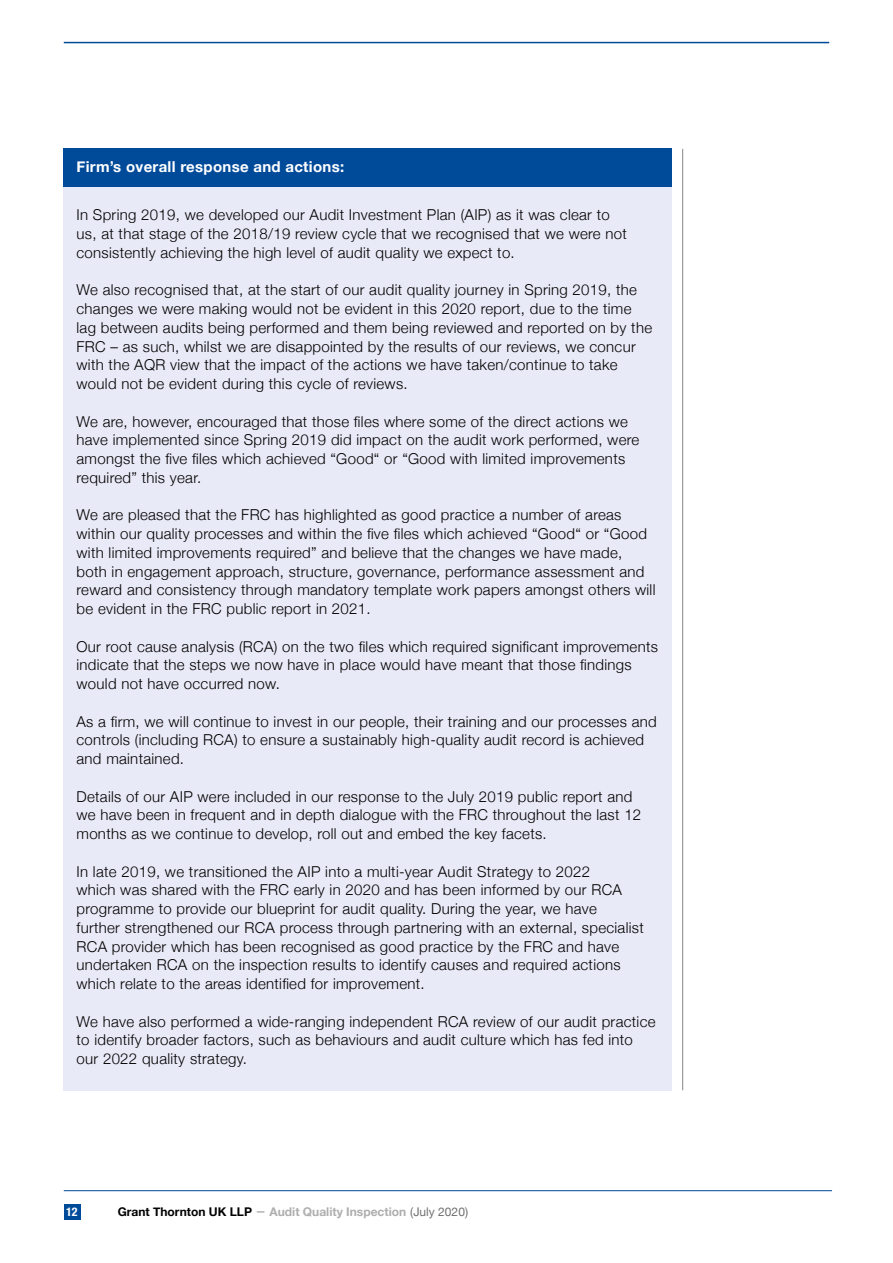
<style>
.page{position:relative;width:893px;height:1263px;background:#fff}
.page>*{position:absolute;margin:0;border:0;box-sizing:border-box;transform-origin:0 0}
.t1{font:300 15px/18.8px "Helvetica Neue";letter-spacing:.02em;color:#000}
.t2{font:700 15px "Helvetica Neue";letter-spacing:.02em;color:#fff}
.t3{font:700 12px "Helvetica Neue";color:#aeaeae}
.t4{font:700 condensed 12px "Helvetica Neue";color:#fff}
.s1{color:#000}
.s2{font-family:"Minion Pro";font-weight:400;font-size:18px;color:#878787}
.s3{font-weight:400;color:#706f6f}
</style>
<div class="page">
<div style="left:64px;top:1204px;width:16px;height:16px;background:#004a9a"></div>
<hr style="left:64px;top:42px;width:765px;height:1px;background:#004a9a">
<hr style="left:682px;top:149px;width:1px;height:941px;background:#878787">
<hr style="left:64px;top:1190px;width:768px;height:1px;background:#004a9a">
<div style="left:64px;top:149px;width:608px;height:38px;background:#004a9a"></div>
<div style="left:64px;top:187px;width:608px;height:903px;background:#e9eaf7"></div>
<p class="t2" style="left:77px;top:155px;width:269px">Firm’s overall response and actions:</p>
<p class="t1" style="left:77px;top:205px;width:552px">In Spring 2019, we developed our Audit Investment Plan (AIP) as it was clear to us, at that stage of the 2018/19 review cycle that we recognised that we were not consistently achieving the high level of audit quality we expect to.</p>
<p class="t1" style="left:77px;top:280px;width:577px">We also recognised that, at the start of our audit quality journey in Spring 2019, the changes we were making would not be evident in this 2020 report, due to the time lag between audits being performed and them being reviewed and reported on by the FRC – as such, whilst we are disappointed by the results of our reviews, we concur with the AQR view that the impact of the actions we have taken/continue to take would not be evident during this cycle of reviews.</p>
<p class="t1" style="left:77px;top:411px;width:564px">We are, however, encouraged that those files where some of the direct actions we have implemented since Spring 2019 did impact on the audit work performed, were amongst the five files which achieved “Good“ or “Good with limited improvements required” this year.</p>
<p class="t1" style="left:77px;top:505px;width:580px">We are pleased that the FRC has highlighted as good practice a number of areas within our quality processes and within the five files which achieved “Good“ or “Good with limited improvements required” and believe that the changes we have made, both in engagement approach, structure, governance, performance assessment and reward and consistency through mandatory template work papers amongst others will be evident in the FRC public report in 2021.</p>
<p class="t1" style="left:77px;top:636px;width:583px">Our root cause analysis (RCA) on the two files which required significant improvements indicate that the steps we now have in place would have meant that those findings would not have occurred now.</p>
<p class="t1" style="left:77px;top:711px;width:582px">As a firm, we will continue to invest in our people, their training and our processes and controls (including RCA) to ensure a sustainably high-quality audit record is achieved and maintained.</p>
<p class="t1" style="left:77px;top:786px;width:566px">Details of our AIP were included in our response to the July 2019 public report and we have been in frequent and in depth dialogue with the FRC throughout the last 12 months as we continue to develop, roll out and embed the key facets.</p>
<p class="t1" style="left:77px;top:861px;width:569px">In late 2019, we transitioned the AIP into a multi-year Audit Strategy to 2022<br>which was shared with the FRC early in 2020 and has been informed by our RCA programme to provide our blueprint for audit quality. During the year, we have further strengthened our RCA process through partnering with an external, specialist RCA provider which has been recognised as good practice by the FRC and have undertaken RCA on the inspection results to identify causes and required actions which relate to the areas identified for improvement.</p>
<p class="t1" style="left:77px;top:1011px;width:580px">We have also performed a wide-ranging independent RCA review of our audit practice to identify broader factors, such as behaviours and audit culture which has fed into our 2022 quality strategy.</p>
<p class="t4" style="left:66px;top:1202px;width:13px">12</p>
<p class="t3" style="left:118px;top:1203px;width:352px"><span class="s1">Grant Thornton UK LLP</span> <span class="s2">–</span> Audit Quality Inspection <span class="s3">(July 2020)</span></p>
</div>
